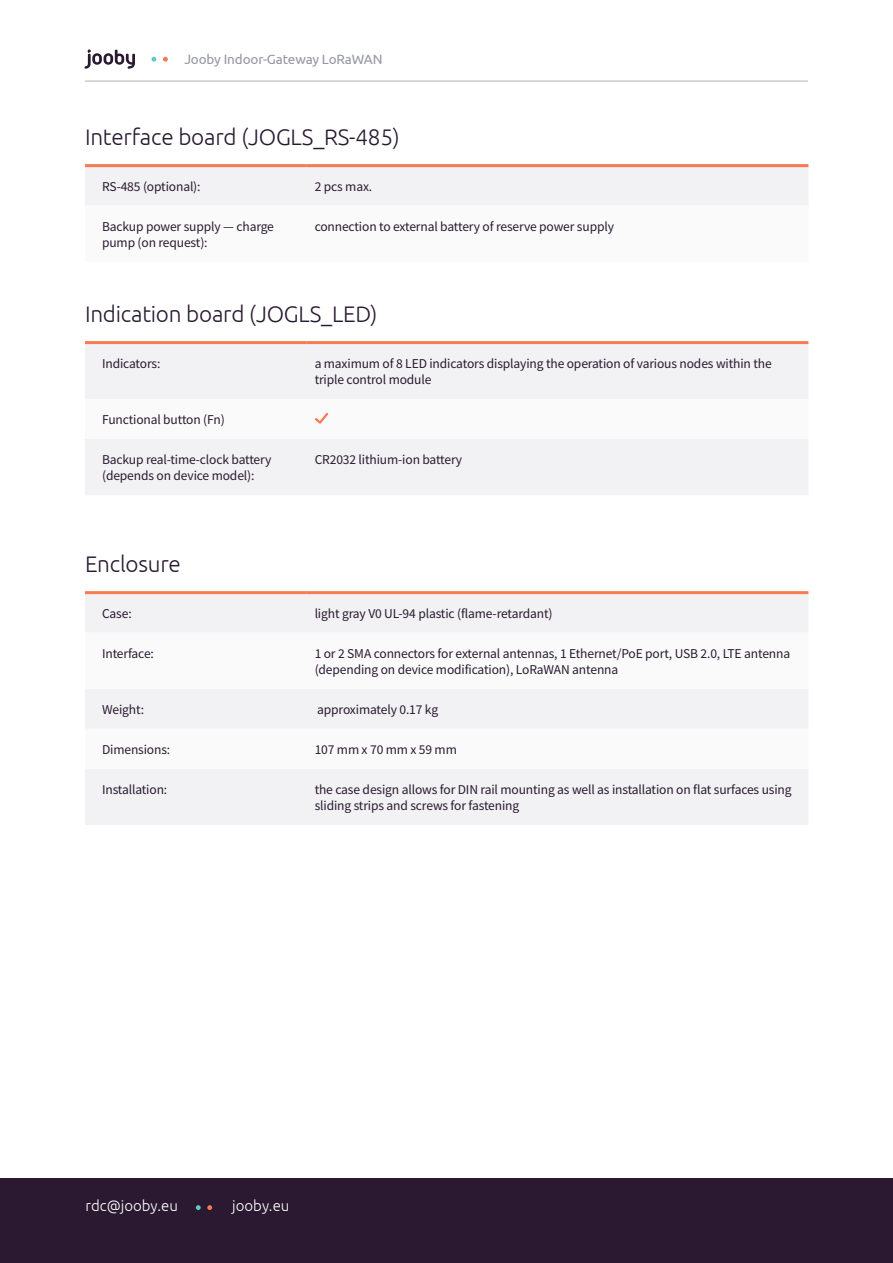
<style>
.page{position:relative;width:893px;height:1263px;background:#fff}
.page>*{position:absolute;margin:0;border:0;box-sizing:border-box;transform-origin:0 0}
.t1{font:300 22.5px "Ubuntu";letter-spacing:-.01em;color:#291a30}
.t2{font:300 15px "Ubuntu";color:#fff}
.t3{font:13.5px/16.5px "Source Sans Pro";letter-spacing:-.01em;color:#291a30}
.t4{font:13.5px "Ubuntu";letter-spacing:-.01em;color:#9696a5}
</style>
<div class="page">
<div style="left:0;top:1178px;width:893px;height:85px;background:#2a1931"></div>
<svg style="left:207px;top:1205px;width:5px;height:5px"></svg>
<svg style="left:196px;top:1205px;width:5px;height:5px"></svg>
<svg style="left:85px;top:49px;width:50px;height:20px"></svg>
<svg style="left:163px;top:57px;width:5px;height:5px"></svg>
<svg style="left:151px;top:57px;width:5px;height:5px"></svg>
<hr style="left:85px;top:80px;width:723px;height:2px;background:#c8ccd4">
<div style="left:85px;top:167px;width:723px;height:38px;background:#f2f1f3"></div>
<hr style="left:85px;top:164px;width:221px;height:3px;background:#f67a52">
<hr style="left:306px;top:164px;width:502px;height:3px;background:#f67a52">
<div style="left:85px;top:344px;width:723px;height:151px;background:#f2f1f3"></div>
<hr style="left:85px;top:341px;width:221px;height:3px;background:#f67a52">
<hr style="left:306px;top:341px;width:502px;height:3px;background:#f67a52">
<svg style="left:85px;top:399px;width:723px;height:40px"></svg>
<div style="left:85px;top:594px;width:723px;height:231px;background:#f2f1f3"></div>
<svg style="left:85px;top:632px;width:723px;height:137px"></svg>
<hr style="left:85px;top:591px;width:221px;height:3px;background:#f67a52">
<hr style="left:306px;top:591px;width:502px;height:3px;background:#f67a52">
<p class="t4" style="left:184px;top:51px;width:200px">Jooby Indoor-Gateway LoRaWAN</p>
<h1 class="t1" style="left:85px;top:123px;width:316px">Interface board (JOGLS_RS-485)</h1>
<p class="t3" style="left:102px;top:178px;width:100px">RS-485 (optional):</p>
<p class="t3" style="left:315px;top:178px;width:59px">2 pcs max.</p>
<p class="t3" style="left:102px;top:218px;width:173px">Backup power supply — charge pump (on request):</p>
<p class="t3" style="left:315px;top:218px;width:301px">connection to external battery of reserve power supply</p>
<h1 class="t1" style="left:85px;top:300px;width:294px">Indication board (JOGLS_LED)</h1>
<p class="t3" style="left:102px;top:355px;width:60px">Indicators:</p>
<p class="t3" style="left:315px;top:355px;width:459px">a maximum of 8 LED indicators displaying the operation of various nodes within the triple control module</p>
<p class="t3" style="left:102px;top:411px;width:124px">Functional button (Fn)</p>
<p class="t3" style="left:102px;top:451px;width:171px">Backup real-time-clock battery (depends on device model):</p>
<p class="t3" style="left:315px;top:451px;width:149px">CR2032 lithium-ion battery</p>
<h1 class="t1" style="left:85px;top:550px;width:97px">Enclosure</h1>
<p class="t3" style="left:102px;top:605px;width:31px">Case:</p>
<p class="t3" style="left:315px;top:605px;width:239px">light gray V0 UL-94 plastic (flame-retardant)</p>
<p class="t3" style="left:102px;top:645px;width:53px">Interface:</p>
<p class="t3" style="left:315px;top:645px;width:477px">1 or 2 SMA connectors for external antennas, 1 Ethernet/PoE port, USB 2.0, LTE antenna (depending on device modification), LoRaWAN antenna</p>
<p class="t3" style="left:102px;top:701px;width:44px">Weight:</p>
<p class="t3" style="left:317px;top:701px;width:122px">approximately 0.17 kg</p>
<p class="t3" style="left:102px;top:741px;width:70px">Dimensions:</p>
<p class="t3" style="left:315px;top:741px;width:144px">107 mm x 70 mm x 59 mm</p>
<p class="t3" style="left:102px;top:781px;width:67px">Installation:</p>
<p class="t3" style="left:315px;top:781px;width:478px">the case design allows for DIN rail mounting as well as installation on flat surfaces using sliding strips and screws for fastening</p>
<p class="t2" style="left:85px;top:1197px;width:94px">rdc@jooby.eu</p>
<p class="t2" style="left:232px;top:1197px;width:59px">jooby.eu</p>
</div>
